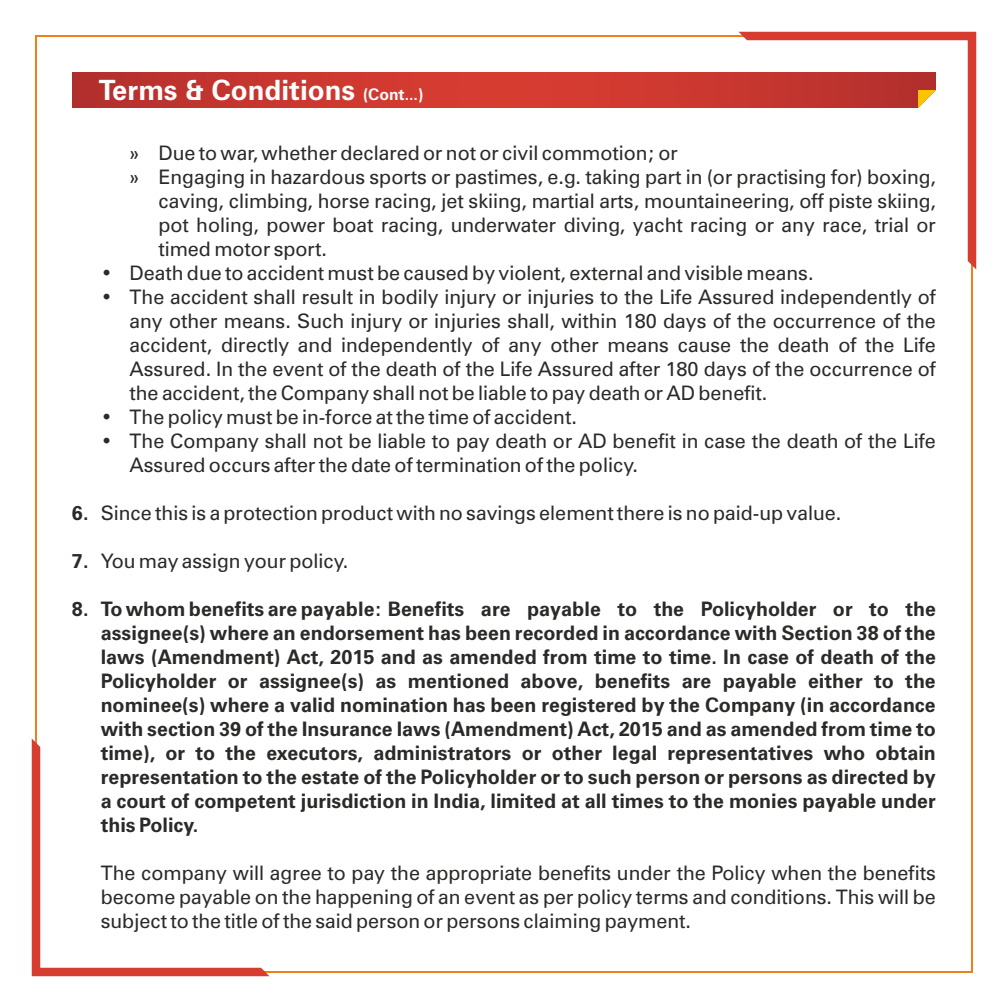
<style>
.page{position:relative;width:1008px;height:1008px;background:#fff}
.page>*{position:absolute;margin:0;border:0;box-sizing:border-box;transform-origin:0 0}
.t1{font:700 28px "Zurich BT";color:#fefefe}
.t2{font:20px/24px "Zurich BT";color:#2b2a29;text-align:justify}
.t3{font:20px/24px "Zurich BT";color:#2b2a29;text-align:justify}
.s1{font-weight:400;font-size:16px}
.s2{font-weight:700}
</style>
<div class="page">
<svg style="left:72px;top:72px;width:666px;height:36px;background:#ca372f"></svg>
<svg style="left:32px;top:738px;width:238px;height:238px"></svg>
<svg style="left:738px;top:32px;width:238px;height:238px"></svg>
<h1 class="t1" style="left:99px;top:79px;width:326px">Terms &amp; Conditions <span class="s1">(Cont...)</span></h1>
<p class="t2" style="left:130px;top:143px;width:550px">» Due to war, whether declared or not or civil commotion; or</p>
<p class="t2" style="left:130px;top:167px;width:808px">» Engaging in hazardous sports or pastimes, e.g. taking part in (or practising for) boxing,</p>
<p class="t2" style="left:158px;top:191px;width:779px">caving, climbing, horse racing, jet skiing, martial arts, mountaineering, off piste skiing,</p>
<p class="t2" style="left:158px;top:215px;width:779px">pot holing, power boat racing, underwater diving, yacht racing or any race, trial or</p>
<p class="t2" style="left:158px;top:239px;width:170px">timed motor sport.</p>
<p class="t2" style="left:101px;top:263px;width:714px">• Death due to accident must be caused by violent, external and visible means.</p>
<p class="t2" style="left:130px;top:287px;width:808px;text-indent:-29px">• The accident shall result in bodily injury or injuries to the Life Assured independently of any other means. Such injury or injuries shall, within 180 days of the occurrence of the accident, directly and independently of any other means cause the death of the Life Assured. In the event of the death of the Life Assured after 180 days of the occurrence of the accident, the Company shall not be liable to pay death or AD benefit.</p>
<p class="t2" style="left:101px;top:407px;width:478px">• The policy must be in-force at the time of accident.</p>
<p class="t2" style="left:130px;top:431px;width:808px;text-indent:-29px">• The Company shall not be liable to pay death or AD benefit in case the death of the Life<br>Assured occurs after the date of termination of the policy.</p>
<p class="t2" style="left:72px;top:503px;width:771px"><span class="s2">6.</span> Since this is a protection product with no savings element there is no paid-up value.</p>
<p class="t2" style="left:72px;top:551px;width:278px"><span class="s2">7.</span> You may assign your policy.</p>
<p class="t3" style="left:101px;top:599px;width:837px;text-indent:-29px"><span class="s2">8. To whom benefits are payable:</span> Benefits are payable to the Policyholder or to the assignee(s) where an endorsement has been recorded in accordance with Section 38 of the laws (Amendment) Act, 2015 and as amended from time to time. In case of death of the Policyholder or assignee(s) as mentioned above, benefits are payable either to the nominee(s) where a valid nomination has been registered by the Company (in accordance with section 39 of the Insurance laws (Amendment) Act, 2015 and as amended from time to time), or to the executors, administrators or other legal representatives who obtain representation to the estate of the Policyholder or to such person or persons as directed by a court of competent jurisdiction in India, limited at all times to the monies payable under this Policy.</p>
<p class="t2" style="left:101px;top:863px;width:837px">The company will agree to pay the appropriate benefits under the Policy when the benefits become payable on the happening of an event as per policy terms and conditions. This will be subject to the title of the said person or persons claiming payment.</p>
</div>
